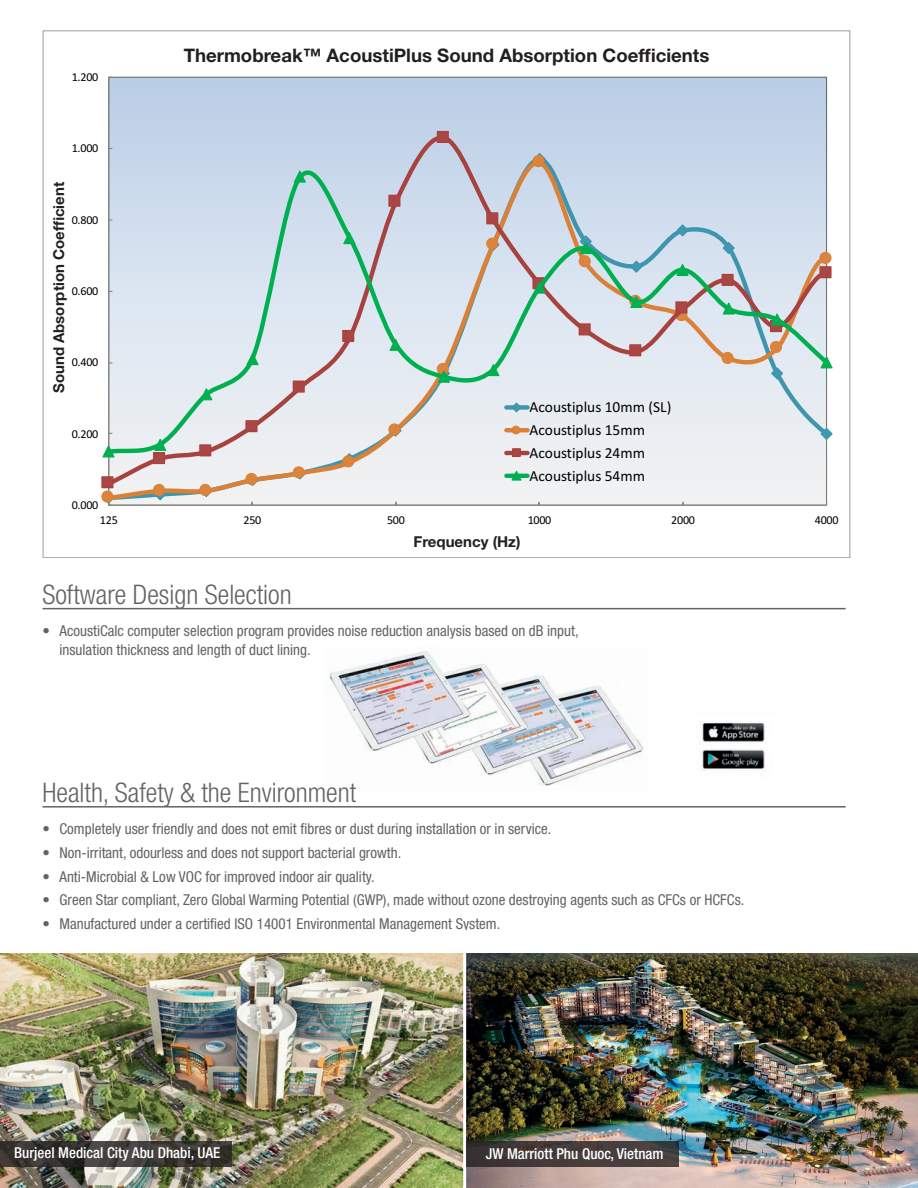
<style>
.page{position:relative;width:918px;height:1188px;background:#fff}
.page>*{position:absolute;margin:0;border:0;box-sizing:border-box;transform-origin:0 0}
.t1{font:300 condensed 27px "Helvetica Neue LT Std";color:#636366}
.t2{font:700 22.05px "Calibri";color:#000}
.t3{font:700 18.6px "Helvetica Neue LT Std";color:#231f20}
.t4{font:700 17.55px "Calibri";color:#000}
.t5{font:15.45px/22.8px "Calibri";color:#000}
.t6{font:condensed 15px/19.5px "Helvetica Neue LT Std";color:#636366}
.t7{font:500 condensed 15px "Helvetica Neue LT Std";color:#fff}
.t8{font:700 15px "Helvetica Neue LT Std";color:#231f20}
.t9{font:12.15px "Calibri";letter-spacing:-.025em;color:#000}
</style>
<div class="page">
<img style="left:329px;top:651px;width:315px;height:135px">
<div style="left:109px;top:77px;width:718px;height:428px;background:#bed0e7"></div>
<hr style="left:108px;top:77px;width:1px;height:428px;background:#868686">
<hr style="left:109px;top:505px;width:718px;height:1px;background:#868686">
<svg style="left:101px;top:491px;width:15px;height:15px"></svg>
<svg style="left:827px;top:427px;width:6px;height:14px"></svg>
<div style="left:108px;top:490px;width:719px;height:13px;background:#f1f1f2"></div>
<div style="left:102px;top:491px;width:11px;height:11px;background:#db843d;border-radius:50%"></div>
<div style="left:101px;top:491px;width:12px;height:12px;border:1px solid #da8137;border-radius:50%"></div>
<div style="left:154px;top:484px;width:11px;height:11px;background:#db843d;border-radius:50%"></div>
<div style="left:153px;top:484px;width:12px;height:12px;border:1px solid #da8137;border-radius:50%"></div>
<div style="left:200px;top:484px;width:11px;height:11px;background:#db843d;border-radius:50%"></div>
<div style="left:199px;top:484px;width:12px;height:12px;border:1px solid #da8137;border-radius:50%"></div>
<div style="left:820px;top:252px;width:11px;height:11px;background:#db843d;border-radius:50%"></div>
<div style="left:819px;top:252px;width:13px;height:12px;border:1px solid #da8137;border-radius:50%"></div>
<svg style="left:108px;top:135px;width:719px;height:355px"></svg>
<div style="left:102px;top:477px;width:11px;height:11px;background:#aa4643"></div>
<div style="left:101px;top:476px;width:12px;height:12px;border:1px solid #a8423f"></div>
<div style="left:154px;top:453px;width:11px;height:11px;background:#aa4643"></div>
<div style="left:153px;top:452px;width:12px;height:12px;border:1px solid #a8423f"></div>
<div style="left:437px;top:131px;width:11px;height:11px;background:#aa4643"></div>
<div style="left:437px;top:131px;width:12px;height:12px;border:1px solid #a8423f"></div>
<div style="left:820px;top:267px;width:11px;height:11px;background:#aa4643"></div>
<div style="left:819px;top:266px;width:13px;height:12px;border:1px solid #a8423f"></div>
<svg style="left:108px;top:151px;width:719px;height:306px"></svg>
<svg style="left:102px;top:444px;width:14px;height:14px"></svg>
<svg style="left:153px;top:438px;width:14px;height:13px"></svg>
<svg style="left:199px;top:387px;width:15px;height:14px"></svg>
<svg style="left:245px;top:352px;width:15px;height:14px"></svg>
<svg style="left:293px;top:170px;width:14px;height:13px"></svg>
<svg style="left:342px;top:231px;width:15px;height:14px"></svg>
<svg style="left:388px;top:338px;width:15px;height:13px"></svg>
<svg style="left:437px;top:366px;width:14px;height:17px"></svg>
<svg style="left:486px;top:363px;width:15px;height:14px"></svg>
<svg style="left:532px;top:281px;width:15px;height:13px"></svg>
<svg style="left:578px;top:234px;width:15px;height:21px"></svg>
<svg style="left:629px;top:295px;width:15px;height:14px"></svg>
<svg style="left:675px;top:263px;width:15px;height:14px"></svg>
<svg style="left:721px;top:302px;width:15px;height:13px"></svg>
<svg style="left:770px;top:313px;width:14px;height:13px"></svg>
<svg style="left:819px;top:355px;width:14px;height:14px"></svg>
<div style="left:506px;top:405px;width:22px;height:5px;background:#3d96ae"></div>
<svg style="left:511px;top:402px;width:11px;height:11px"></svg>
<hr style="left:506px;top:428px;width:22px;height:4px;background:#da8137">
<div style="left:512px;top:426px;width:8px;height:8px;background:#db843d;border-radius:50%"></div>
<div style="left:512px;top:426px;width:8px;height:8px;border:1px solid #da8137;border-radius:50%"></div>
<hr style="left:506px;top:451px;width:22px;height:4px;background:#a8423f">
<div style="left:513px;top:449px;width:7px;height:7px;background:#aa4643"></div>
<div style="left:512px;top:448px;width:9px;height:9px;border:1px solid #a8423f"></div>
<hr style="left:506px;top:474px;width:22px;height:4px;background:#00b050">
<svg style="left:510px;top:470px;width:13px;height:11px"></svg>
<hr style="left:43px;top:608px;width:803px;height:1px;background:#636366">
<hr style="left:43px;top:806px;width:803px;height:2px;background:#636366">
<img style="left:0;top:953px;width:918px;height:235px">
<hr style="left:463px;top:930px;width:3px;height:258px;background:#fff">
<img style="left:699px;top:721px;width:67px;height:50px">
<svg style="left:0;top:1141px;width:231px;height:25px;background:#3a3633"></svg>
<svg style="left:466px;top:1141px;width:213px;height:25px;background:#413a3a"></svg>
<p class="t9" style="left:72px;top:69px;width:28px">1.200</p>
<p class="t9" style="left:72px;top:140px;width:28px">1.000</p>
<p class="t8" style="left:50px;top:393px;width:213px;rotate:-90deg">Sound Absorption Coefficient</p>
<p class="t4" style="left:45px;top:398px;width:216px;rotate:-90deg">Sound Absorption Coefficient</p>
<p class="t9" style="left:72px;top:211px;width:28px">0.800</p>
<p class="t9" style="left:72px;top:283px;width:28px">0.600</p>
<p class="t9" style="left:72px;top:354px;width:28px">0.400</p>
<p class="t9" style="left:72px;top:425px;width:28px">0.200</p>
<p class="t9" style="left:72px;top:497px;width:28px">0.000</p>
<h2 class="t2" style="left:185px;top:39px;width:524px">Thermobreak<sup>®</sup> AcoustiPlus Sound Absorption Coefficients</h2>
<p class="t3" style="left:184px;top:43px;width:527px">Thermobreak™ AcoustiPlus Sound Absorption Coefficients</p>
<p class="t5" style="left:530px;top:395px;width:143px">Acoustiplus 10mm (SL)<br>Acoustiplus 15mm<br>Acoustiplus 24mm<br>Acoustiplus 54mm</p>
<p class="t9" style="left:100px;top:511px;width:19px">125</p>
<p class="t9" style="left:244px;top:511px;width:19px">250</p>
<p class="t9" style="left:387px;top:511px;width:19px">500</p>
<p class="t9" style="left:528px;top:511px;width:25px">1000</p>
<p class="t9" style="left:671px;top:511px;width:25px">2000</p>
<p class="t9" style="left:815px;top:511px;width:25px">4000</p>
<p class="t4" style="left:413px;top:529px;width:110px">Frequency (Hz)</p>
<p class="t8" style="left:414px;top:532px;width:108px">Frequency (Hz)</p>
<h1 class="t1" style="left:43px;top:579px;width:251px">Software Design Selection</h1>
<p class="t6" style="left:60px;top:621px;width:521px;text-indent:-17px">• AcoustiCalc computer selection program provides noise reduction analysis based on dB input, insulation thickness and length of duct lining.</p>
<h1 class="t1" style="left:43px;top:777px;width:315px">Health, Safety &amp; the Environment</h1>
<p class="t6" style="left:43px;top:819px;width:510px">• Completely user friendly and does not emit fibres or dust during installation or in service.</p>
<p class="t6" style="left:43px;top:843px;width:360px">• Non-irritant, odourless and does not support bacterial growth.</p>
<p class="t6" style="left:43px;top:866px;width:334px">• Anti-Microbial &amp; Low VOC for improved indoor air quality.</p>
<p class="t6" style="left:43px;top:890px;width:703px">• Green Star compliant, Zero Global Warming Potential (GWP), made without ozone destroying agents such as CFCs or HCFCs.</p>
<p class="t6" style="left:43px;top:914px;width:459px">• Manufactured under a certified ISO 14001 Environmental Management System.</p>
<p class="t7" style="left:14px;top:1144px;width:208px">Burjeel Medical City Abu Dhabi, UAE</p>
<p class="t7" style="left:486px;top:1145px;width:179px">JW Marriott Phu Quoc, Vietnam</p>
</div>
